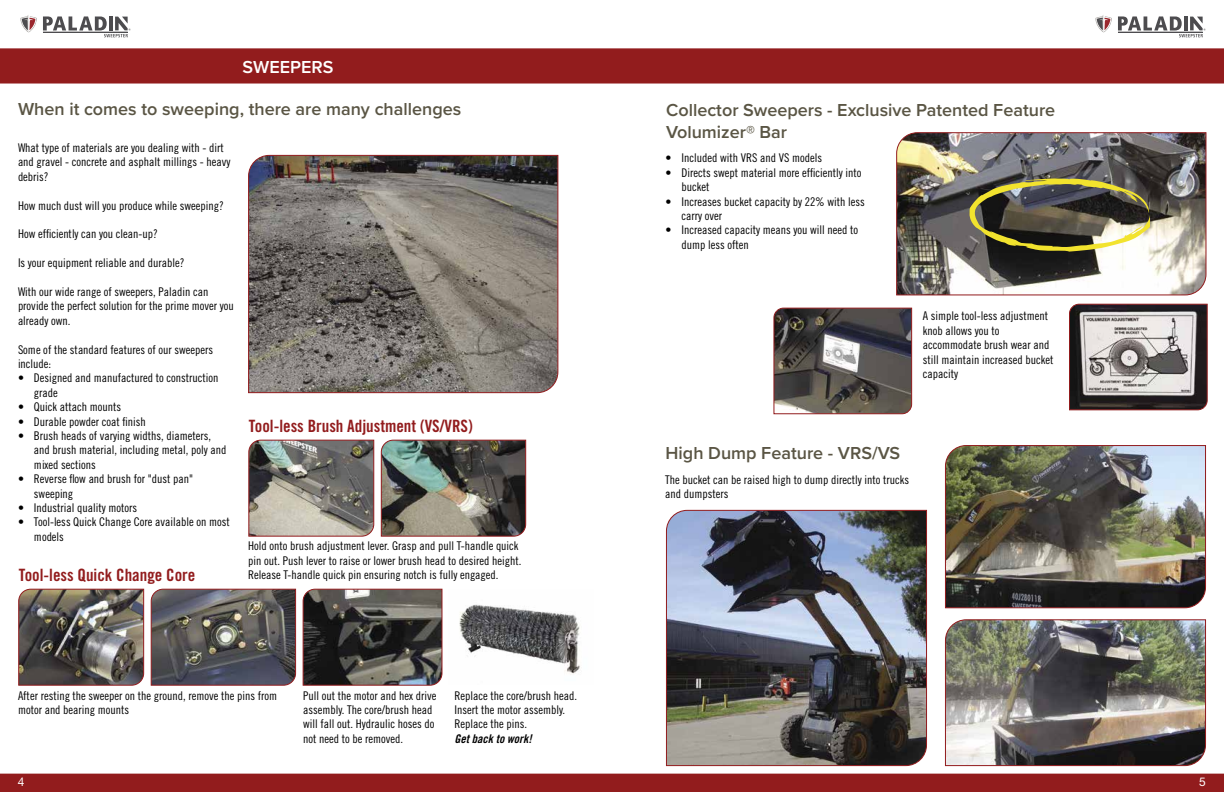
<style>
.page{position:relative;width:1224px;height:792px;background:#fff}
.page>*{position:absolute;margin:0;border:0;box-sizing:border-box;transform-origin:0 0}
.t1{font:600 18px/21.6px "Proxima Nova";color:#5a5544}
.t2{font:600 18px "Proxima Nova";color:#fff}
.t3{font:17px "Trade Gothic LT Std Bd Cn 20";color:#921c1d}
.t4{font:12px/14.4px "Trade Gothic LT Std Cn 18";color:#000}
.t5{font:12px "Trade Gothic LT Std Bd Cn 20 Obl";color:#000}
.t6{font:12px "Helvetica Neue LT Std";color:#fff}
</style>
<div class="page">
<img style="left:896px;top:132px;width:311px;height:164px">
<svg style="left:969px;top:178px;width:181px;height:74px;background:#6a664a"></svg>
<svg style="left:773px;top:307px;width:139px;height:108px;background:#5e5755"></svg>
<svg style="left:1069px;top:303px;width:139px;height:108px;background:#8d8584"></svg>
<img style="left:945px;top:445px;width:261px;height:164px">
<img style="left:666px;top:509px;width:261px;height:258px">
<img style="left:945px;top:619px;width:261px;height:148px">
<svg style="left:248px;top:154px;width:311px;height:240px;background:#7b746e"></svg>
<svg style="left:20px;top:15px;width:17px;height:18px"></svg>
<svg style="left:43px;top:16px;width:87px;height:21px"></svg>
<div style="left:0;top:48px;width:1224px;height:36px;background:#921c1d"></div>
<div style="left:0;top:774px;width:1224px;height:18px;background:#921c1d"></div>
<img style="left:459px;top:604px;width:121px;height:70px">
<img style="left:18px;top:588px;width:425px;height:98px">
<img style="left:248px;top:439px;width:279px;height:98px">
<svg style="left:1095px;top:15px;width:17px;height:18px"></svg>
<svg style="left:1118px;top:16px;width:87px;height:21px"></svg>
<h1 class="t2" style="left:242px;top:54px;width:93px">SWEEPERS</h1>
<h1 class="t1" style="left:18px;top:97px;width:445px">When it comes to sweeping, there are many challenges</h1>
<p class="t4" style="left:18px;top:140px;width:214px">What type of materials are you dealing with - dirt and gravel - concrete and asphalt millings - heavy debris?</p>
<p class="t4" style="left:18px;top:198px;width:207px">How much dust will you produce while sweeping?</p>
<p class="t4" style="left:18px;top:227px;width:141px">How efficiently can you clean-up?</p>
<p class="t4" style="left:18px;top:256px;width:168px">Is your equipment reliable and durable?</p>
<p class="t4" style="left:18px;top:284px;width:217px">With our wide range of sweepers, Paladin can provide the perfect solution for the prime mover you already own.</p>
<p class="t4" style="left:18px;top:342px;width:197px">Some of the standard features of our sweepers include:</p>
<p class="t4" style="left:34px;top:371px;width:186px;text-indent:-16px">• Designed and manufactured to construction grade</p>
<p class="t4" style="left:18px;top:400px;width:105px">• Quick attach mounts</p>
<p class="t4" style="left:18px;top:414px;width:129px">• Durable powder coat finish</p>
<p class="t4" style="left:34px;top:428px;width:194px;text-indent:-16px">• Brush heads of varying widths, diameters, and brush material, including metal, poly and mixed sections</p>
<p class="t4" style="left:34px;top:472px;width:161px;text-indent:-16px">• Reverse flow and brush for "dust pan" sweeping</p>
<p class="t4" style="left:18px;top:500px;width:121px">• Industrial quality motors</p>
<p class="t4" style="left:34px;top:515px;width:197px;text-indent:-16px">• Tool-less Quick Change Core available on most models</p>
<h2 class="t3" style="left:249px;top:416px;width:226px">Tool-less Brush Adjustment (VS/VRS)</h2>
<p class="t4" style="left:248px;top:539px;width:275px">Hold onto brush adjustment lever. Grasp and pull T-handle quick pin out. Push lever to raise or lower brush head to desired height.<br>Release T-handle quick pin ensuring notch is fully engaged.</p>
<h2 class="t3" style="left:19px;top:565px;width:178px">Tool-less Quick Change Core</h2>
<p class="t4" style="left:18px;top:688px;width:261px">After resting the sweeper on the ground, remove the pins from motor and bearing mounts</p>
<p class="t4" style="left:303px;top:688px;width:135px">Pull out the motor and hex drive assembly. The core/brush head will fall out. Hydraulic hoses do not need to be removed.</p>
<p class="t4" style="left:454px;top:688px;width:124px">Replace the core/brush head.<br>Insert the motor assembly.<br>Replace the pins.</p>
<p class="t5" style="left:454px;top:731px;width:79px">Get back to work!</p>
<h1 class="t1" style="left:666px;top:99px;width:391px">Collector Sweepers - Exclusive Patented Feature<br>Volumizer® Bar</h1>
<p class="t4" style="left:666px;top:151px;width:158px">• Included with VRS and VS models</p>
<p class="t4" style="left:682px;top:165px;width:181px;text-indent:-16px">• Directs swept material more efficiently into bucket</p>
<p class="t4" style="left:682px;top:194px;width:185px;text-indent:-16px">• Increases bucket capacity by 22% with less carry over</p>
<p class="t4" style="left:682px;top:223px;width:178px;text-indent:-16px">• Increased capacity means you will need to dump less often</p>
<p class="t4" style="left:923px;top:309px;width:132px">A simple tool-less adjustment knob allows you to accommodate brush wear and still maintain increased bucket capacity</p>
<h1 class="t1" style="left:666px;top:442px;width:236px">High Dump Feature - VRS/VS</h1>
<p class="t4" style="left:665px;top:472px;width:245px">The bucket can be raised high to dump directly into trucks and dumpsters</p>
<p class="t6" style="left:18px;top:774px;width:8px">4</p>
<p class="t6" style="left:1199px;top:774px;width:8px">5</p>
</div>
